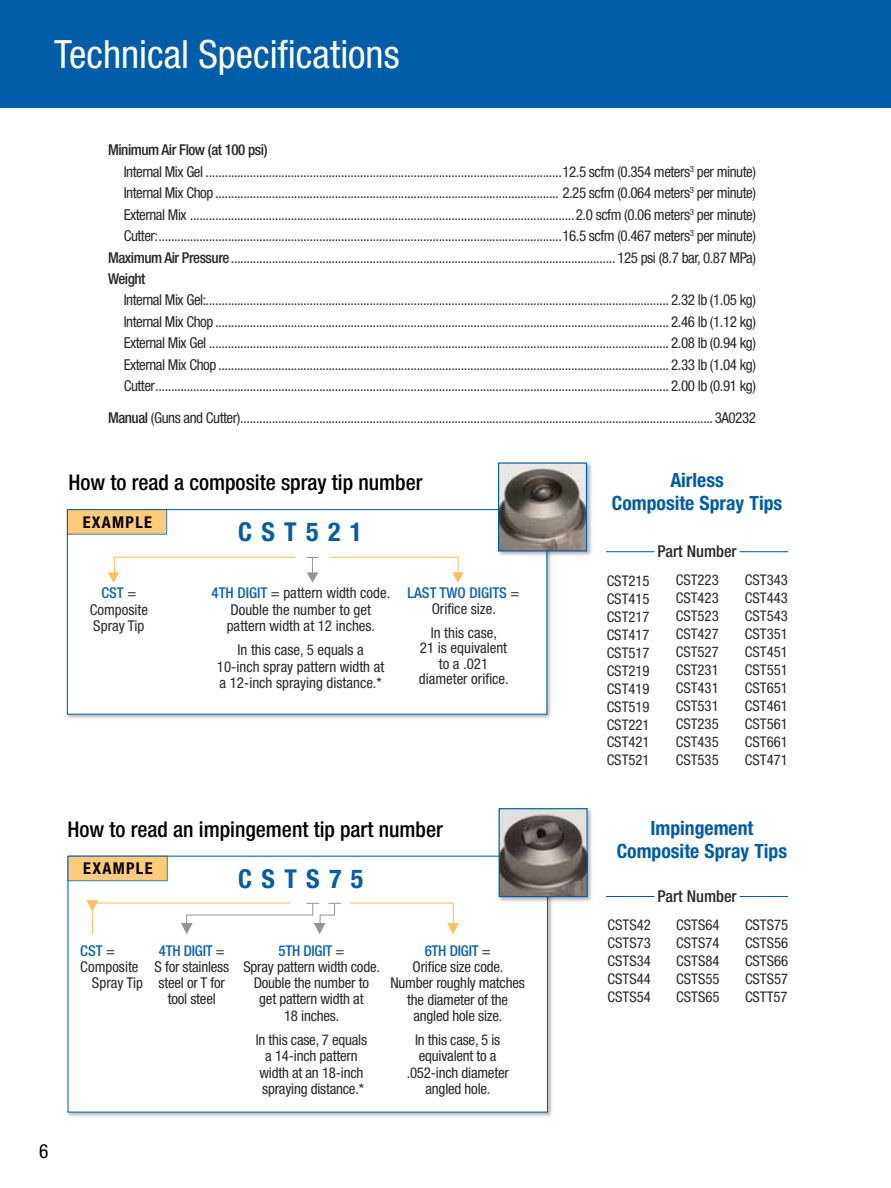
<style>
.page{position:relative;width:891px;height:1188px;background:#fff}
.page>*{position:absolute;margin:0;border:0;box-sizing:border-box;transform-origin:0 0}
.t1{font:condensed 39px "Helvetica Neue LT Std";color:#fff}
.t2{font:700 condensed 26.1px "Helvetica Neue LT Std";letter-spacing:.36em;color:#005daa}
.t3{font:500 condensed 21.75px "Helvetica Neue LT Std";color:#000}
.t4{font:700 condensed 19.65px/23px "Helvetica Neue LT Std";color:#005daa;text-align:center}
.t5{font:condensed 19.5px "Helvetica Neue LT Std";color:#000}
.t6{font:500 condensed 16.35px "Helvetica Neue LT Std";color:#292829}
.t7{font:700 condensed 16.2px "Helvetica Neue LT Std";letter-spacing:.155em;color:#000}
.t8{font:condensed 15px/21.5px "Helvetica Neue LT Std";letter-spacing:-.03em;color:#292829;text-align:justify}
.t9{font:500 condensed 15px "Helvetica Neue LT Std";letter-spacing:-.03em;color:#292829}
.t10{font:condensed 14.85px/16.2px "Helvetica Neue LT Std";letter-spacing:-.015em;color:#292829;text-align:center}
.t11{font:500 condensed 14.85px/15.6px "Helvetica Neue LT Std";color:#0d65ae;text-align:center}
.t12{font:condensed 14.7px/18px "Helvetica Neue LT Std";color:#292829;text-align:justify}
.s1{font-weight:500}
.s2{font-weight:500;color:#0d65ae}
.s3{font-weight:400;color:#292829}
</style>
<div class="page">
<div style="left:0;top:0;width:891px;height:108px;background:#005daa"></div>
<div style="left:66px;top:508px;width:487px;height:212px;background:#000;opacity:.3"></div>
<div style="left:67px;top:509px;width:480px;height:206px;background:#fff;border:1px solid #005daa"></div>
<div style="left:67px;top:509px;width:100px;height:26px;background:#fecc78;border:1px solid #005daa"></div>
<svg style="left:108px;top:556px;width:188px;height:27px"></svg>
<svg style="left:329px;top:556px;width:135px;height:27px"></svg>
<svg style="left:306px;top:557px;width:13px;height:26px"></svg>
<div style="left:497px;top:461px;width:96px;height:96px;background:#000;opacity:.3"></div>
<img style="left:500px;top:464px;width:85px;height:86px">
<div style="left:498px;top:462px;width:89px;height:90px;border:1px solid #005daa"></div>
<div style="left:66px;top:854px;width:487px;height:264px;background:#000;opacity:.3"></div>
<div style="left:67px;top:856px;width:481px;height:257px;background:#fff"></div>
<div style="left:67px;top:856px;width:101px;height:25px;background:#fecc78"></div>
<div style="left:497px;top:807px;width:96px;height:96px;background:#000;opacity:.3"></div>
<img style="left:501px;top:810px;width:85px;height:85px">
<div style="left:499px;top:808px;width:89px;height:89px;border:1px solid #005daa"></div>
<svg style="left:350px;top:902px;width:109px;height:32px"></svg>
<svg style="left:86px;top:900px;width:255px;height:34px"></svg>
<hr style="left:606px;top:551px;width:49px;height:1px;background:#005daa">
<hr style="left:740px;top:551px;width:48px;height:1px;background:#005daa">
<hr style="left:606px;top:896px;width:49px;height:1px;background:#005daa">
<hr style="left:740px;top:896px;width:48px;height:1px;background:#005daa">
<h1 class="t1" style="left:54px;top:32px;width:347px">Technical Specifications</h1>
<p class="t9" style="left:108px;top:141px;width:161px">Minimum Air Flow (at 100 psi)</p>
<p class="t8" style="left:124px;top:160px;width:634px">Internal Mix Gel .................................................................................................................12.5 scfm (0.354 meters<sup>3</sup> per minute)</p>
<p class="t8" style="left:124px;top:182px;width:634px">Internal Mix Chop............................................................................................................. 2.25 scfm (0.064 meters<sup>3</sup> per minute)</p>
<p class="t8" style="left:124px;top:203px;width:634px">External Mix ..........................................................................................................................2.0 scfm (0.06 meters<sup>3</sup> per minute)</p>
<p class="t8" style="left:124px;top:225px;width:634px">Cutter:................................................................................................................................16.5 scfm (0.467 meters<sup>3</sup> per minute)</p>
<p class="t8" style="left:108px;top:246px;width:650px"><span class="s1">Maximum Air Pressure</span>.......................................................................................................................... 125 psi (8.7 bar, 0.87 MPa)</p>
<p class="t9" style="left:108px;top:270px;width:39px">Weight</p>
<p class="t8" style="left:124px;top:289px;width:634px">Internal Mix Gel:................................................................................................................................................... 2.32 lb (1.05 kg)<br>Internal Mix Chop................................................................................................................................................ 2.46 lb (1.12 kg)<br>External Mix Gel .................................................................................................................................................. 2.08 lb (0.94 kg)<br>External Mix Chop ............................................................................................................................................... 2.33 lb (1.04 kg)<br>Cutter................................................................................................................................................................... 2.00 lb (0.91 kg)</p>
<p class="t8" style="left:108px;top:407px;width:649px"><span class="s1">Manual</span> (Guns and Cutter)......................................................................................................................................................3A0232</p>
<h3 class="t3" style="left:69px;top:469px;width:356px">How to read a composite spray tip number</h3>
<p class="t7" style="left:83px;top:512px;width:62px">Example</p>
<h2 class="t2" style="left:238px;top:516px;width:126px">CST521</h2>
<p class="t10" style="left:212px;top:585px;width:180px"><span class="s2">4th digit</span> = pattern width code.<br>Double the number to get pattern width at 12 inches.</p>
<p class="t10" style="left:217px;top:642px;width:169px">In this case, 5 equals a<br>10-inch spray pattern width at a 12-inch spraying distance.*</p>
<p class="t10" style="left:90px;top:585px;width:60px"><span class="s2">CST</span> =<br>Composite<br>Spray Tip</p>
<p class="t11" style="left:408px;top:585px;width:113px">last two digits <span class="s3">=<br>Orifice size.</span></p>
<p class="t10" style="left:419px;top:624px;width:91px;line-height:15.6px">In this case,<br>21 is equivalent to a .021 diameter orifice.</p>
<h3 class="t3" style="left:68px;top:816px;width:377px">How to read an impingement tip part number</h3>
<p class="t7" style="left:83px;top:859px;width:62px">Example</p>
<h2 class="t2" style="left:238px;top:863px;width:127px">CSTS75</h2>
<h3 class="t5" style="left:39px;top:1140px;width:11px">6</h3>
<p class="t11" style="left:80px;top:942px;width:36px">CST <span class="s3">=</span></p>
<p class="t10" style="left:80px;top:959px;width:60px">Composite</p>
<p class="t10" style="left:92px;top:975px;width:53px">Spray Tip</p>
<p class="t10" style="left:154px;top:942px;width:76px"><span class="s2">4th digit</span> =<br>S for stainless steel or T for tool steel</p>
<p class="t10" style="left:243px;top:942px;width:138px"><span class="s2">5th digit</span> =<br>Spray pattern width code.<br>Double the number to<br>get pattern width at<br>18 inches.</p>
<p class="t10" style="left:256px;top:1032px;width:113px">In this case, 7 equals a 14-inch pattern width at an 18-inch spraying distance.*</p>
<p class="t10" style="left:391px;top:942px;width:136px"><span class="s2">6th digit</span> =<br>Orifice size code.<br>Number roughly matches the diameter of the angled hole size.</p>
<p class="t10" style="left:407px;top:1032px;width:104px">In this case, 5 is equivalent to a .052-inch diameter angled hole.</p>
<h3 class="t4" style="left:612px;top:468px;width:172px">Airless<br>Composite Spray Tips</h3>
<p class="t6" style="left:657px;top:541px;width:81px">Part Number</p>
<p class="t12" style="left:607px;top:571px;width:44px">CST215<br>CST415<br>CST217<br>CST417<br>CST517<br>CST219<br>CST419<br>CST519<br>CST221<br>CST421<br>CST521</p>
<p class="t12" style="left:676px;top:571px;width:44px">CST223<br>CST423<br>CST523<br>CST427<br>CST527<br>CST231<br>CST431<br>CST531<br>CST235<br>CST435<br>CST535</p>
<p class="t12" style="left:745px;top:571px;width:44px">CST343<br>CST443<br>CST543<br>CST351<br>CST451<br>CST551<br>CST651<br>CST461<br>CST561<br>CST661<br>CST471</p>
<h3 class="t4" style="left:617px;top:816px;width:172px">Impingement<br>Composite Spray Tips</h3>
<p class="t6" style="left:657px;top:886px;width:81px">Part Number</p>
<p class="t12" style="left:608px;top:916px;width:45px">CSTS42<br>CSTS73<br>CSTS34<br>CSTS44<br>CSTS54</p>
<p class="t12" style="left:676px;top:916px;width:45px">CSTS64<br>CSTS74<br>CSTS84<br>CSTS55<br>CSTS65</p>
<p class="t12" style="left:745px;top:916px;width:45px">CSTS75<br>CSTS56<br>CSTS66<br>CSTS57<br>CSTT57</p>
</div>
